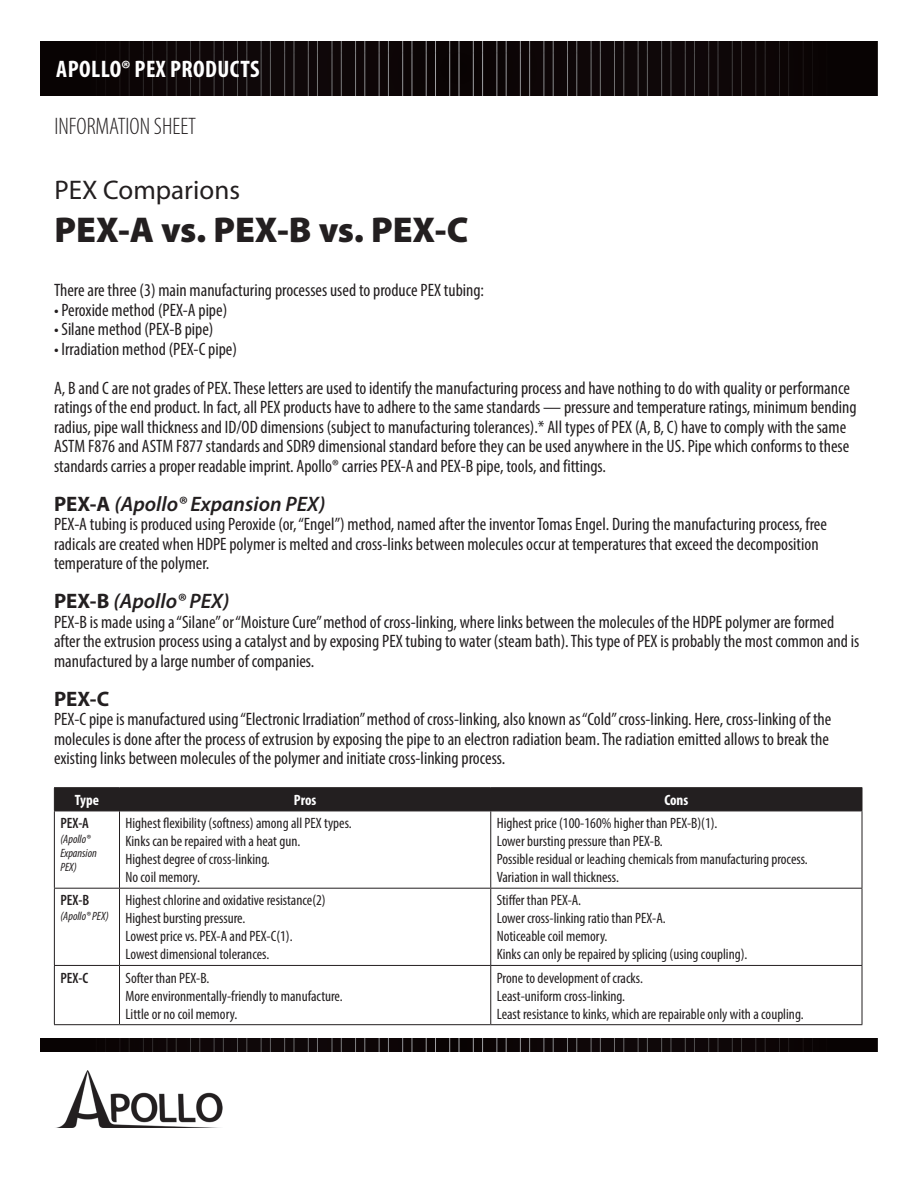
<style>
.page{position:relative;width:918px;height:1188px;background:#fff}
.page>*{position:absolute;margin:0;border:0;box-sizing:border-box;transform-origin:0 0}
.t1{font:900 36px "Myriad Pro";color:#231f20}
.t2{font:27px "Myriad Pro";color:#231f20}
.t3{font:700 condensed 24px "Myriad Pro";letter-spacing:.02em;color:#fff}
.t4{font:300 condensed 24px "Myriad Pro";color:#231f20}
.t5{font:italic 600 21px "Myriad Pro";color:#231f20}
.t6{font:700 21px "Myriad Pro";color:#231f20}
.t7{font:condensed 18px/19.5px "Myriad Pro";color:#231f20}
.t8{font:condensed 15px/18px "Myriad Pro";color:#231f20}
.t9{font:600 condensed 15px "Myriad Pro";color:#231f20}
.t10{font:700 condensed 15px "Myriad Pro";color:#fff}
.t11{font:italic condensed 12px/14.4px "Myriad Pro";color:#231f20}
.s1{font-weight:700;font-style:normal}
</style>
<div class="page">
<img style="left:40px;top:42px;width:837px;height:54px">
<img style="left:59px;top:1071px;width:163px;height:56px">
<img style="left:40px;top:1038px;width:837px;height:14px">
<hr style="left:54px;top:787px;width:66px;height:1px;background:#231f20">
<hr style="left:120px;top:787px;width:371px;height:1px;background:#231f20">
<hr style="left:491px;top:787px;width:371px;height:1px;background:#231f20">
<div style="left:54px;top:788px;width:809px;height:23px;background:#231f20"></div>
<hr style="left:54px;top:811px;width:66px;height:1px;background:#231f20">
<hr style="left:54px;top:811px;width:1px;height:77px;background:#231f20">
<hr style="left:120px;top:811px;width:371px;height:1px;background:#231f20">
<hr style="left:119px;top:811px;width:1px;height:77px;background:#231f20">
<hr style="left:491px;top:811px;width:371px;height:1px;background:#231f20">
<hr style="left:490px;top:811px;width:1px;height:77px;background:#231f20">
<hr style="left:862px;top:811px;width:1px;height:77px;background:#231f20">
<hr style="left:54px;top:888px;width:66px;height:1px;background:#231f20">
<hr style="left:54px;top:889px;width:1px;height:76px;background:#231f20">
<hr style="left:120px;top:888px;width:371px;height:1px;background:#231f20">
<hr style="left:119px;top:889px;width:1px;height:76px;background:#231f20">
<hr style="left:491px;top:888px;width:371px;height:1px;background:#231f20">
<hr style="left:490px;top:889px;width:1px;height:76px;background:#231f20">
<hr style="left:862px;top:889px;width:1px;height:76px;background:#231f20">
<hr style="left:54px;top:965px;width:66px;height:1px;background:#231f20">
<hr style="left:54px;top:966px;width:1px;height:58px;background:#231f20">
<hr style="left:120px;top:965px;width:371px;height:1px;background:#231f20">
<hr style="left:119px;top:966px;width:1px;height:58px;background:#231f20">
<hr style="left:491px;top:965px;width:371px;height:1px;background:#231f20">
<hr style="left:490px;top:966px;width:1px;height:58px;background:#231f20">
<hr style="left:862px;top:966px;width:1px;height:58px;background:#231f20">
<hr style="left:54px;top:1024px;width:66px;height:1px;background:#231f20">
<hr style="left:120px;top:1024px;width:371px;height:1px;background:#231f20">
<hr style="left:491px;top:1024px;width:371px;height:1px;background:#231f20">
<h3 class="t3" style="left:56px;top:54px;width:205px">APOLLO® PEX PRODUCTS</h3>
<h3 class="t4" style="left:54px;top:112px;width:143px">INFORMATION SHEET</h3>
<h2 class="t2" style="left:54px;top:173px;width:187px">PEX Comparions</h2>
<h1 class="t1" style="left:54px;top:206px;width:416px">PEX-A vs. PEX-B vs. PEX-C</h1>
<p class="t7" style="left:54px;top:280px;width:432px">There are three (3) main manufacturing processes used to produce PEX tubing:</p>
<p class="t7" style="left:54px;top:300px;width:175px">• Peroxide method (PEX-A pipe)</p>
<p class="t7" style="left:54px;top:319px;width:161px">• Silane method (PEX-B pipe)</p>
<p class="t7" style="left:54px;top:329px;width:797px;line-height:39px">• Irradiation method (PEX-C pipe)<br>A, B and C are not grades of PEX. These letters are used to identify the manufacturing process and have nothing to do with quality or performance</p>
<p class="t7" style="left:54px;top:397px;width:804px">ratings of the end product. In fact, all PEX products have to adhere to the same standards — pressure and temperature ratings, minimum bending radius, pipe wall thickness and ID/OD dimensions (subject to manufacturing tolerances).* All types of PEX (A, B, C) have to comply with the same ASTM F876 and ASTM F877 standards and SDR9 dimensional standard before they can be used anywhere in the US. Pipe which conforms to these standards carries a proper readable imprint. Apollo® carries PEX-A and PEX-B pipe, tools, and fittings.</p>
<p class="t5" style="left:54px;top:490px;width:273px"><span class="s1">PEX-A</span> (Apollo® Expansion PEX)</p>
<p class="t7" style="left:54px;top:514px;width:775px">PEX-A tubing is produced using Peroxide (or, “Engel”) method, named after the inventor Tomas Engel. During the manufacturing process, free radicals are created when HDPE polymer is melted and cross-links between molecules occur at temperatures that exceed the decomposition temperature of the polymer.</p>
<p class="t5" style="left:54px;top:588px;width:177px"><span class="s1">PEX-B</span> (Apollo® PEX)</p>
<p class="t7" style="left:54px;top:612px;width:807px">PEX-B is made using a “Silane” or “Moisture Cure” method of cross-linking, where links between the molecules of the HDPE polymer are formed after the extrusion process using a catalyst and by exposing PEX tubing to water (steam bath). This type of PEX is probably the most common and is manufactured by a large number of companies.</p>
<p class="t6" style="left:54px;top:685px;width:57px">PEX-C</p>
<p class="t7" style="left:54px;top:709px;width:779px">PEX-C pipe is manufactured using “Electronic Irradiation” method of cross-linking, also known as “Cold” cross-linking. Here, cross-linking of the molecules is done after the process of extrusion by exposing the pipe to an electron radiation beam. The radiation emitted allows to break the existing links between molecules of the polymer and initiate cross-linking process.</p>
<p class="t10" style="left:75px;top:791px;width:26px">Type</p>
<p class="t10" style="left:294px;top:791px;width:24px">Pros</p>
<p class="t10" style="left:664px;top:791px;width:26px">Cons</p>
<p class="t9" style="left:60px;top:814px;width:30px">PEX-A</p>
<p class="t11" style="left:60px;top:831px;width:38px">(Apollo®<br>Expansion<br>PEX)</p>
<p class="t8" style="left:126px;top:814px;width:228px">Highest flexibility (softness) among all PEX types.<br>Kinks can be repaired with a heat gun.<br>Highest degree of cross-linking.<br>No coil memory.</p>
<p class="t8" style="left:497px;top:814px;width:313px">Highest price (100-160% higher than PEX-B)(1).<br>Lower bursting pressure than PEX-B.<br>Possible residual or leaching chemicals from manufacturing process.<br>Variation in wall thickness.</p>
<p class="t9" style="left:60px;top:891px;width:30px">PEX-B</p>
<p class="t11" style="left:60px;top:909px;width:50px">(Apollo® PEX)</p>
<p class="t8" style="left:126px;top:891px;width:202px">Highest chlorine and oxidative resistance(2)<br>Highest bursting pressure.<br>Lowest price vs. PEX-A and PEX-C(1).<br>Lowest dimensional tolerances.</p>
<p class="t8" style="left:497px;top:891px;width:252px">Stiffer than PEX-A.<br>Lower cross-linking ratio than PEX-A.<br>Noticeable coil memory.<br>Kinks can only be repaired by splicing (using coupling).</p>
<p class="t9" style="left:60px;top:968px;width:29px">PEX-C</p>
<p class="t8" style="left:126px;top:969px;width:219px">Softer than PEX-B.<br>More environmentally-friendly to manufacture.<br>Little or no coil memory.</p>
<p class="t8" style="left:497px;top:969px;width:308px">Prone to development of cracks.<br>Least-uniform cross-linking.<br>Least resistance to kinks, which are repairable only with a coupling.</p>
</div>
